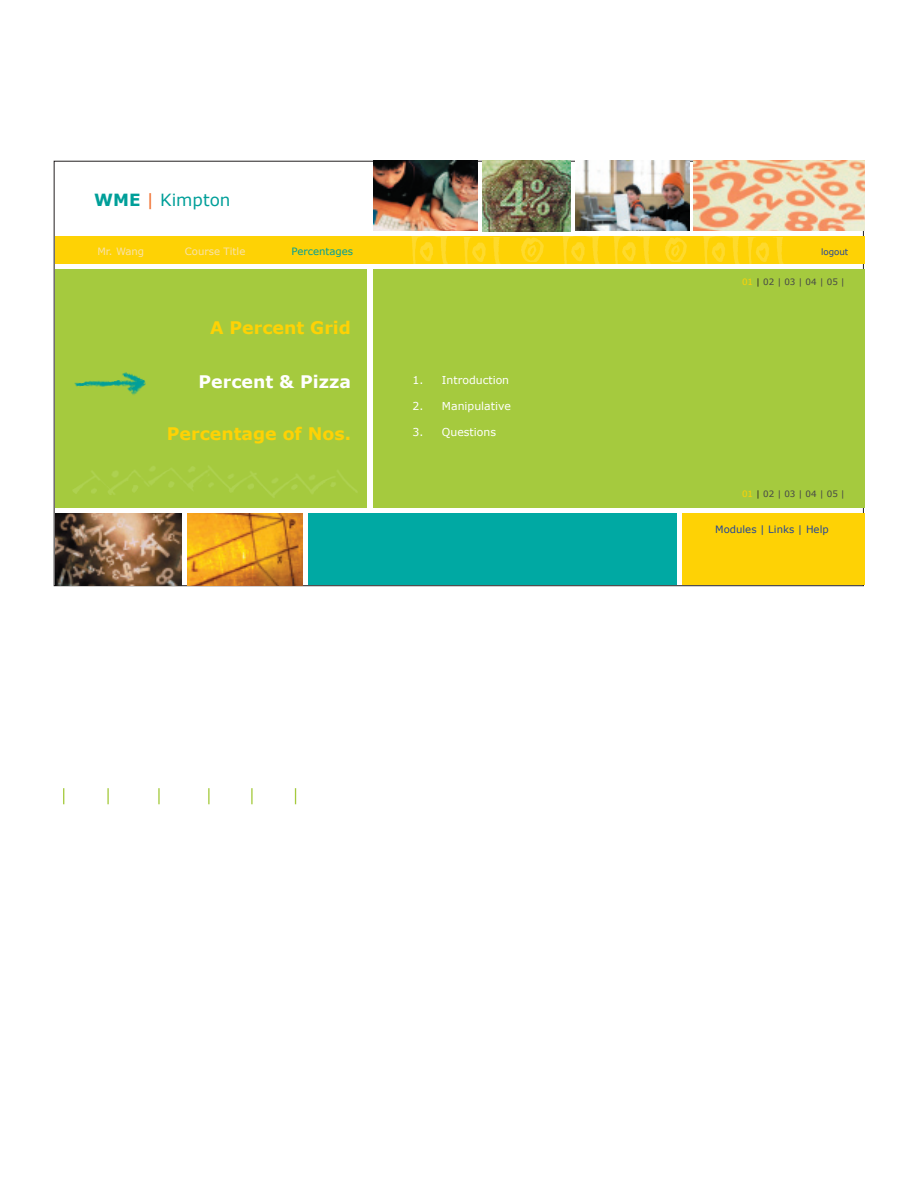
<style>
.page{position:relative;width:918px;height:1188px;background:#fff}
.page>*{position:absolute;margin:0;border:0;box-sizing:border-box;transform-origin:0 0}
.t1{font:700 17.4px "Verdana";color:#fed205}
.t2{font:700 17.4px "Verdana";color:#fff}
.t3{font:16.8px "Verdana";color:#009f99}
.t4{font:10.95px "Verdana";color:#fff}
.t5{font:10.05px "Verdana";color:#f8e2ab}
.t6{font:10.05px "Verdana";color:#22469a}
.t7{font:10.05px "Verdana";color:#009f99}
.t8{font:8.7px "Verdana";color:#454647}
.t9{font:8.7px "Verdana";color:#22469a}
.s1{font-weight:700}
.s2{color:#f06f2e}
.s3{color:#fed205}
.s4{color:#231f20}
</style>
<div class="page">
<svg style="left:63px;top:788px;width:1px;height:16px"></svg>
<svg style="left:108px;top:788px;width:1px;height:16px"></svg>
<svg style="left:159px;top:788px;width:1px;height:16px"></svg>
<svg style="left:209px;top:788px;width:1px;height:16px"></svg>
<svg style="left:252px;top:788px;width:1px;height:16px"></svg>
<svg style="left:295px;top:788px;width:1px;height:16px"></svg>
<div style="left:55px;top:237px;width:810px;height:27px;background:#fed205"></div>
<img style="left:403px;top:236px;width:104px;height:28px">
<img style="left:554px;top:236px;width:103px;height:27px">
<img style="left:703px;top:237px;width:36px;height:26px">
<img style="left:739px;top:237px;width:45px;height:27px">
<img style="left:519px;top:236px;width:26px;height:25px">
<img style="left:662px;top:236px;width:27px;height:25px">
<div style="left:373px;top:269px;width:491px;height:239px;background:#a5ca3e"></div>
<div style="left:55px;top:269px;width:312px;height:239px;background:#a5ca3e"></div>
<img style="left:694px;top:160px;width:171px;height:71px">
<img style="left:575px;top:160px;width:114px;height:71px">
<img style="left:373px;top:160px;width:105px;height:71px">
<img style="left:482px;top:160px;width:89px;height:72px">
<div style="left:683px;top:513px;width:182px;height:72px;background:#fed205"></div>
<img style="left:55px;top:513px;width:126px;height:72px">
<div style="left:308px;top:513px;width:369px;height:72px;background:#00a9a3"></div>
<img style="left:187px;top:513px;width:116px;height:72px">
<img style="left:72px;top:466px;width:286px;height:32px">
<img style="left:74px;top:372px;width:72px;height:23px">
<p class="t3" style="left:94px;top:189px;width:138px"><span class="s1">WME</span> <span class="s2">|</span> Kimpton</p>
<p class="t5" style="left:97px;top:245px;width:48px">Mr. Wang</p>
<p class="t5" style="left:185px;top:245px;width:62px">Course Title</p>
<p class="t7" style="left:292px;top:245px;width:63px">Percentages</p>
<p class="t1" style="left:210px;top:317px;width:142px">A Percent Grid</p>
<p class="t2" style="left:199px;top:371px;width:154px">Percent &amp; Pizza</p>
<p class="t1" style="left:167px;top:422px;width:186px">Percentage of Nos.</p>
<p class="t4" style="left:412px;top:373px;width:98px">1. Introduction</p>
<p class="t4" style="left:412px;top:399px;width:100px">2. Manipulative</p>
<p class="t4" style="left:412px;top:425px;width:85px">3. Questions</p>
<p class="t9" style="left:821px;top:246px;width:29px">logout</p>
<p class="t8" style="left:742px;top:276px;width:104px"><span class="s3">01</span> <span class="s4">|</span> 02 | 03 | 04 | 05 |</p>
<p class="t8" style="left:742px;top:488px;width:104px"><span class="s3">01</span> <span class="s4">|</span> 02 | 03 | 04 | 05 |</p>
<p class="t6" style="left:715px;top:523px;width:115px">Modules | Links | Help</p>
</div>
